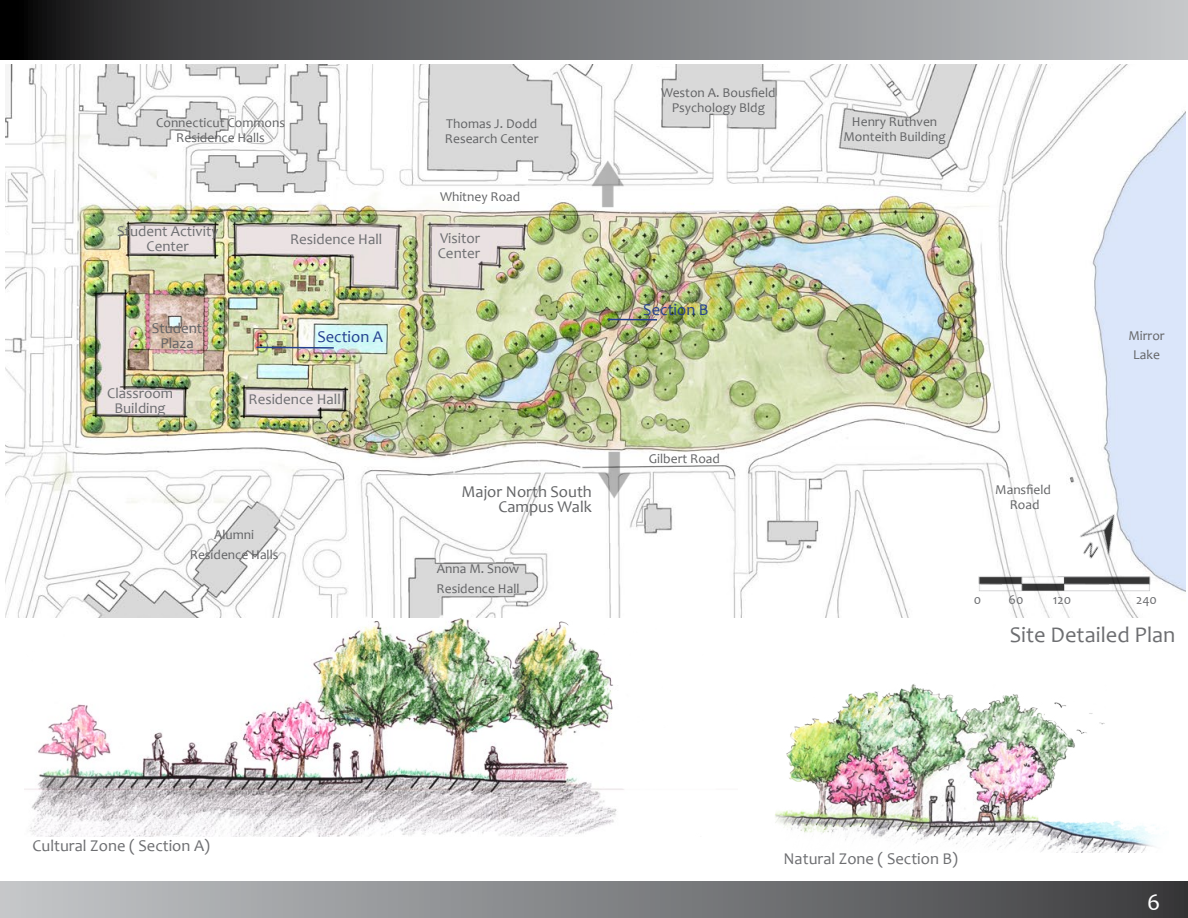
<style>
.page{position:relative;width:1188px;height:918px;background:#fff}
.page>*{position:absolute;margin:0;border:0;box-sizing:border-box;transform-origin:0 0}
.t1{font:24px "Candara";color:#fff}
.t2{font:22.5px "Candara";color:#6d6e71}
.t3{font:16.5px "Candara";color:#6d6e71}
.t4{font:16.5px/15px "Candara";color:#636466;text-align:right}
.t5{font:16.5px "Candara";color:#25408f}
.t6{font:15px/15px "Candara";color:#6d6e71;text-align:center}
.t7{font:15px/15px "Candara";color:#636466;text-align:center}
.t8{font:13.5px/15px "Candara";color:#636466;text-align:center}
.t9{font:13.5px "Candara";color:#6d6e71}
</style>
<div class="page">
<img style="left:5px;top:64px;width:1180px;height:554px">
<svg style="left:0;top:0;width:1188px;height:60px;background:#767779"></svg>
<div style="left:0;top:881px;width:1188px;height:37px;background:linear-gradient(to right,#c6c8cb,#3d3d3f)"></div>
<img style="left:775px;top:684px;width:382px;height:169px">
<img style="left:24px;top:603px;width:714px;height:234px">
<img style="left:586px;top:157px;width:42px;height:53px">
<img style="left:594px;top:450px;width:41px;height:52px">
<img style="left:1073px;top:506px;width:59px;height:54px">
<img style="left:959px;top:560px;width:193px;height:41px">
<hr style="left:608px;top:319px;width:49px;height:2px;background:#25408f">
<svg style="left:255px;top:346px;width:80px;height:3px"></svg>
<p class="t8" style="left:156px;top:115px;width:131px">Connecticut Commons<br>Residence Halls</p>
<p class="t8" style="left:445px;top:116px;width:95px;text-align:left">Thomas J. Dodd<br>Research Center</p>
<p class="t8" style="left:440px;top:189px;width:82px">Whitney Road</p>
<p class="t6" style="left:117px;top:224px;width:103px">Student Activity<br>Center</p>
<p class="t7" style="left:152px;top:321px;width:52px">Student<br>Plaza</p>
<p class="t6" style="left:107px;top:385px;width:67px">Classroom<br>Building</p>
<p class="t6" style="left:290px;top:231px;width:94px">Residence Hall</p>
<p class="t6" style="left:438px;top:231px;width:44px;text-align:left">Visitor<br>Center</p>
<p class="t5" style="left:317px;top:326px;width:67px">Section A</p>
<p class="t6" style="left:249px;top:391px;width:94px">Residence Hall</p>
<p class="t4" style="left:461px;top:484px;width:132px">Major North South<br>Campus Walk</p>
<p class="t8" style="left:190px;top:525px;width:90px;line-height:19.8px">Alumni<br>Residence Halls</p>
<p class="t8" style="left:437px;top:559px;width:84px;line-height:19.8px;text-align:left">Anna M. Snow<br>Residence Hall</p>
<p class="t8" style="left:661px;top:85px;width:116px">Weston A. Bousfield<br>Psychology Bldg</p>
<p class="t5" style="left:643px;top:299px;width:67px">Section B</p>
<p class="t8" style="left:649px;top:451px;width:73px">Gilbert Road</p>
<p class="t8" style="left:843px;top:114px;width:104px">Henry Ruthven<br>Monteith Building</p>
<p class="t8" style="left:995px;top:482px;width:57px">Mansfield<br>Road</p>
<p class="t8" style="left:1128px;top:325px;width:38px;line-height:19.8px">Mirror<br>Lake</p>
<p class="t9" style="left:974px;top:591px;width:9px">0</p>
<p class="t9" style="left:1009px;top:591px;width:16px">60</p>
<p class="t9" style="left:1053px;top:591px;width:20px">120</p>
<p class="t9" style="left:1136px;top:591px;width:22px">240</p>
<h2 class="t2" style="left:1010px;top:621px;width:167px">Site Detailed Plan</h2>
<p class="t3" style="left:33px;top:836px;width:179px">Cultural Zone ( Section A)</p>
<p class="t3" style="left:784px;top:849px;width:176px">Natural Zone ( Section B)</p>
<h1 class="t1" style="left:1147px;top:887px;width:15px">6</h1>
</div>
